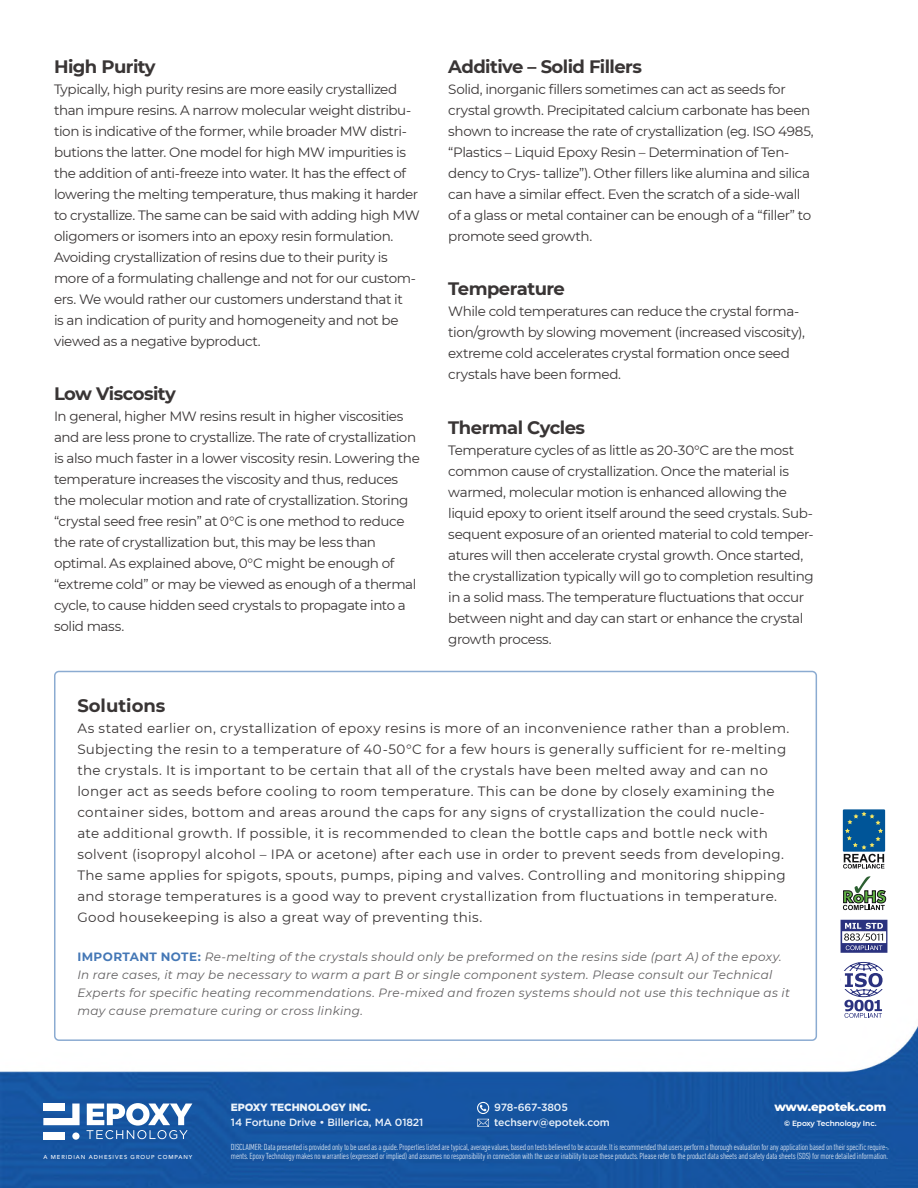
<style>
.page{position:relative;width:918px;height:1188px;background:#fff}
.page>*{position:absolute;margin:0;border:0;box-sizing:border-box;transform-origin:0 0}
.t1{font:700 18px "Montserrat";letter-spacing:-.03em;color:#393535}
.t2{font:700 18px "Montserrat";color:#393535}
.t3{font:13.5px/21px "Montserrat";letter-spacing:-.025em;color:#393535}
.t4{font:13.5px/21px "Montserrat";letter-spacing:.02em;color:#393535}
.t5{font:italic 12px/18px "Montserrat";letter-spacing:.025em;color:#615f60}
.t6{font:800 12px "Montserrat";letter-spacing:-.01em;color:#fff}
.t7{font:500 10.5px/15px "Gotham";letter-spacing:-.01em;color:#ebf2fa}
.t8{font:900 10.5px "Gotham";letter-spacing:-.01em;color:#ebf2fa}
.t9{font:300 condensed 9px/9px "DIN Next LT Pro";letter-spacing:-.02em;color:#ebf2fa}
.t10{font:600 7.5px "Montserrat";letter-spacing:-.01em;color:#fff}
.t11{font:500 5.7px "Avenir";letter-spacing:.16em;color:#fff}
.s1{font-weight:700;font-style:normal;color:#4578b6}
</style>
<div class="page">
<img style="left:0;top:670px;width:918px;height:518px">
<svg style="left:477px;top:1102px;width:12px;height:25px"></svg>
<svg style="left:87px;top:1103px;width:105px;height:36px"></svg>
<div style="left:43px;top:1132px;width:22px;height:8px;background:#fff"></div>
<svg style="left:43px;top:1104px;width:37px;height:21px"></svg>
<div style="left:72px;top:1132px;width:8px;height:8px;background:#fff;border-radius:50%"></div>
<svg style="left:840px;top:807px;width:47px;height:64px"></svg>
<div style="left:843px;top:809px;width:42px;height:43px;background:#005598"></div>
<svg style="left:843px;top:811px;width:41px;height:58px"></svg>
<div style="left:841px;top:875px;width:46px;height:40px;background:#fff"></div>
<svg style="left:843px;top:876px;width:43px;height:34px"></svg>
<div style="left:840px;top:960px;width:48px;height:61px;background:#fff"></div>
<svg style="left:844px;top:962px;width:40px;height:56px"></svg>
<svg style="left:841px;top:920px;width:46px;height:33px"></svg>
<div style="left:55px;top:671px;width:761px;height:369px;background:#fff;border-radius:4px"></div>
<div style="left:54px;top:671px;width:763px;height:370px;border:2px solid #8babd1;border-radius:4px"></div>
<h1 class="t1" style="left:54px;top:53px;width:103px">High Purity</h1>
<p class="t3" style="left:54px;top:78px;width:367px">Typically, high purity resins are more easily crystallized than impure resins. A narrow molecular weight distribu&shy;tion is indicative of the former, while broader MW distri&shy;butions the latter. One model for high MW impurities is the addition of anti-freeze into water. It has the effect of lowering the melting temperature, thus making it harder to crystallize. The same can be said with adding high MW oligomers or isomers into an epoxy resin formulation.<br>Avoiding crystallization of resins due to their purity is more of a formulating challenge and not for our custom&shy;ers. We would rather our customers understand that it<br>is an indication of purity and homogeneity and not be viewed as a negative byproduct.</p>
<h1 class="t1" style="left:54px;top:381px;width:123px">Low Viscosity</h1>
<p class="t3" style="left:54px;top:406px;width:367px">In general, higher MW resins result in higher viscosities and are less prone to crystallize. The rate of crystallization is also much faster in a lower viscosity resin. Lowering the temperature increases the viscosity and thus, reduces the molecular motion and rate of crystallization. Storing “crystal seed free resin” at 0°C is one method to reduce the rate of crystallization but, this may be less than optimal. As explained above, 0°C might be enough of “extreme cold” or may be viewed as enough of a thermal cycle, to cause hidden seed crystals to propagate into a solid mass.</p>
<h1 class="t1" style="left:448px;top:53px;width:195px">Additive – Solid Fillers</h1>
<p class="t3" style="left:448px;top:78px;width:367px">Solid, inorganic fillers sometimes can act as seeds for crystal growth. Precipitated calcium carbonate has been shown to increase the rate of crystallization (eg. ISO 4985, “Plastics – Liquid Epoxy Resin – Determination of Ten&shy;dency to Crys- tallize”). Other fillers like alumina and silica can have a similar effect. Even the scratch of a side-wall of a glass or metal container can be enough of a “filler” to promote seed growth.</p>
<h1 class="t1" style="left:448px;top:276px;width:118px">Temperature</h1>
<p class="t3" style="left:448px;top:301px;width:358px">While cold temperatures can reduce the crystal forma&shy;tion/growth by slowing movement (increased viscosity), extreme cold accelerates crystal formation once seed crystals have been formed.</p>
<h1 class="t1" style="left:448px;top:415px;width:138px">Thermal Cycles</h1>
<p class="t3" style="left:448px;top:439px;width:367px">Temperature cycles of as little as 20-30°C are the most common cause of crystallization. Once the material is warmed, molecular motion is enhanced allowing the liquid epoxy to orient itself around the seed crystals. Sub&shy;sequent exposure of an oriented material to cold temper&shy;atures will then accelerate crystal growth. Once started, the crystallization typically will go to completion resulting in a solid mass. The temperature fluctuations that occur between night and day can start or enhance the crystal growth process.</p>
<h1 class="t2" style="left:77px;top:692px;width:90px">Solutions</h1>
<p class="t4" style="left:77px;top:717px;width:714px">As stated earlier on, crystallization of epoxy resins is more of an inconvenience rather than a problem.<br>Subjecting the resin to a temperature of 40-50°C for a few hours is generally sufficient for re-melting the crystals. It is important to be certain that all of the crystals have been melted away and can no longer act as seeds before cooling to room temperature. This can be done by closely examining the container sides, bottom and areas around the caps for any signs of crystallization the could nucle&shy;ate additional growth. If possible, it is recommended to clean the bottle caps and bottle neck with solvent (isopropyl alcohol – IPA or acetone) after each use in order to prevent seeds from developing.<br>The same applies for spigots, spouts, pumps, piping and valves. Controlling and monitoring shipping and storage temperatures is a good way to prevent crystallization from fluctuations in temperature.<br>Good housekeeping is also a great way of preventing this.</p>
<p class="t5" style="left:77px;top:947px;width:714px"><span class="s1">IMPORTANT NOTE:</span> Re-melting of the crystals should only be preformed on the resins side (part A) of the epoxy.<br>In rare cases, it may be necessary to warm a part B or single component system. Please consult our Technical Experts for specific heating recommendations. Pre-mixed and frozen systems should not use this technique as it may cause premature curing or cross linking.</p>
<p class="t11" style="left:43px;top:1152px;width:151px">A MERIDIAN ADHESIVES GROUP COMPANY</p>
<p class="t8" style="left:231px;top:1101px;width:141px">EPOXY TECHNOLOGY INC.</p>
<p class="t7" style="left:231px;top:1115px;width:194px">14 Fortune Drive • Billerica, MA 01821</p>
<p class="t7" style="left:494px;top:1100px;width:117px">978-667-3805 techserv@epotek.com</p>
<p class="t6" style="left:775px;top:1098px;width:113px">www.epotek.com</p>
<p class="t10" style="left:784px;top:1118px;width:94px">© Epoxy Technology Inc.</p>
<p class="t9" style="left:231px;top:1142px;width:658px">DISCLAIMER: Data presented is provided only to be used as a guide. Properties listed are typical, average values, based on tests believed to be accurate. It is recommended that users perform a thorough evaluation for any application based on their specific require&shy;ments. Epoxy Technology makes no warranties (expressed or implied) and assumes no responsibility in connection with the use or inability to use these products. Please refer to the product data sheets and safety data sheets (SDS) for more detailed information.</p>
</div>
